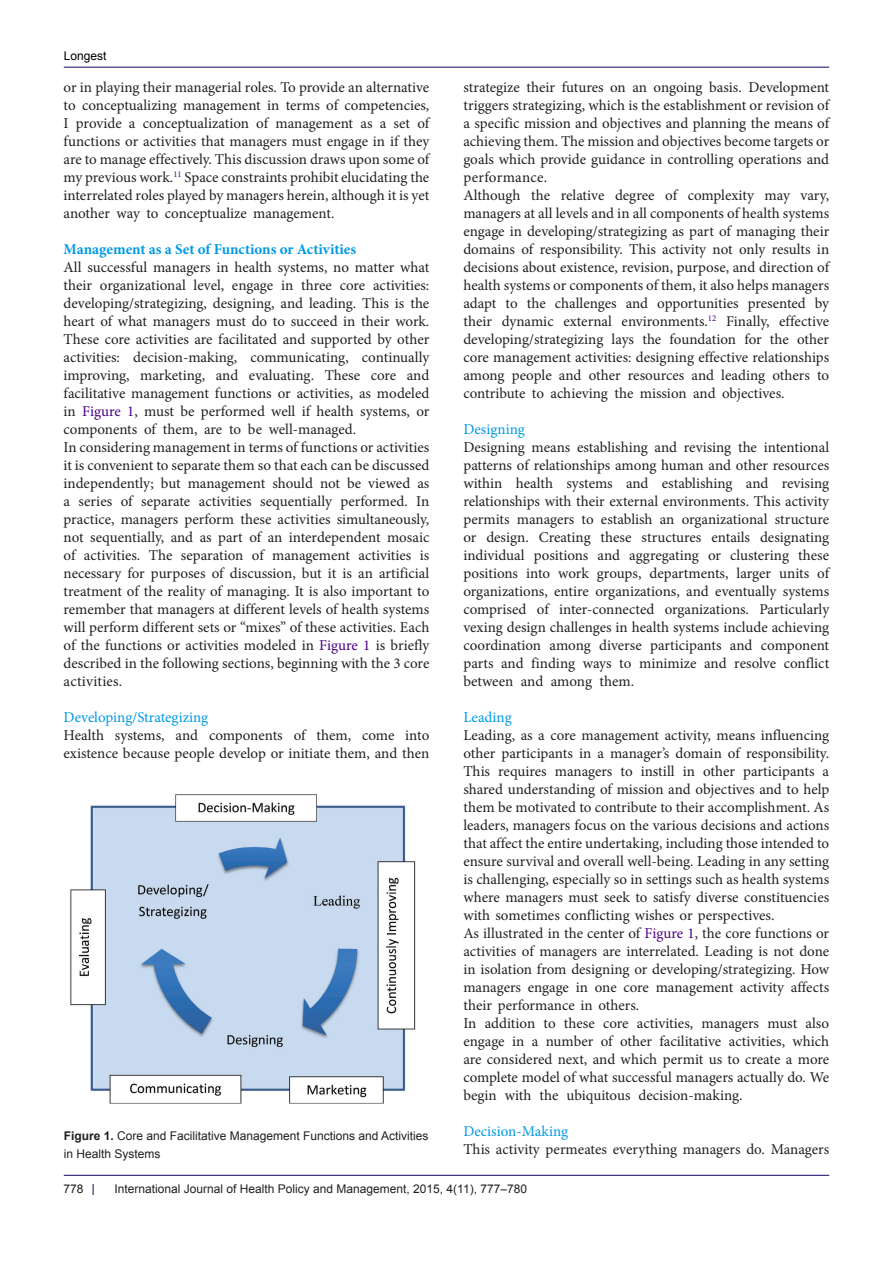
<style>
.page{position:relative;width:893px;height:1263px;background:#fff}
.page>*{position:absolute;margin:0;border:0;box-sizing:border-box;transform-origin:0 0}
.t1{font:15px/18px "Minion Pro";color:#231f20;text-align:justify}
.t2{font:15px "Minion Pro";color:#0099e5}
.t3{font:700 15px "Minion Pro";color:#0099e5}
.t4{font:12px/18px "Arial";color:#231f20}
.t5{font:12px "Arial";color:#000001}
.s1{color:#4b0082}
.s2{font-weight:700}
</style>
<div class="page">
<hr style="left:64px;top:1175px;width:765px;height:1px;background:#190066">
<hr style="left:64px;top:67px;width:765px;height:1px;background:#190066">
<img style="left:70px;top:794px;width:346px;height:310px">
<p class="t5" style="left:64px;top:48px;width:44px">Longest</p>
<p class="t1" style="left:64px;top:78px;width:367px">or in playing their managerial roles. To provide an alternative to conceptualizing management in terms of competencies, I provide a conceptualization of management as a set of functions or activities that managers must engage in if they are to manage effectively. This discussion draws upon some of my previous work.<sup>11</sup> Space constraints prohibit elucidating the interrelated roles played by managers herein, although it is yet another way to conceptualize management.</p>
<p class="t3" style="left:64px;top:239px;width:294px">Management as a Set of Functions or Activities</p>
<p class="t1" style="left:64px;top:258px;width:367px">All successful managers in health systems, no matter what their organizational level, engage in three core activities: developing/strategizing, designing, and leading. This is the heart of what managers must do to succeed in their work.<br>These core activities are facilitated and supported by other activities: decision-making, communicating, continually improving, marketing, and evaluating. These core and facilitative management functions or activities, as modeled in <span class="s1">Figure 1</span>, must be performed well if health systems, or components of them, are to be well-managed.</p>
<p class="t1" style="left:64px;top:438px;width:367px">In considering management in terms of functions or activities it is convenient to separate them so that each can be discussed independently; but management should not be viewed as a series of separate activities sequentially performed. In practice, managers perform these activities simultaneously, not sequentially, and as part of an interdependent mosaic of activities. The separation of management activities is necessary for purposes of discussion, but it is an artificial treatment of the reality of managing. It is also important to remember that managers at different levels of health systems will perform different sets or “mixes” of these activities. Each of the functions or activities modeled in <span class="s1">Figure 1</span> is briefly described in the following sections, beginning with the 3 core activities.</p>
<p class="t2" style="left:64px;top:707px;width:146px">Developing/Strategizing</p>
<p class="t1" style="left:64px;top:726px;width:367px">Health systems, and components of them, come into existence because people develop or initiate them, and then</p>
<p class="t4" style="left:64px;top:1126px;width:366px"><span class="s2">Figure 1.</span> Core and Facilitative Management Functions and Activities in Health Systems</p>
<p class="t1" style="left:463px;top:78px;width:367px">strategize their futures on an ongoing basis. Development triggers strategizing, which is the establishment or revision of a specific mission and objectives and planning the means of achieving them. The mission and objectives become targets or goals which provide guidance in controlling operations and performance.</p>
<p class="t1" style="left:463px;top:186px;width:367px">Although the relative degree of complexity may vary, managers at all levels and in all components of health systems engage in developing/strategizing as part of managing their domains of responsibility. This activity not only results in decisions about existence, revision, purpose, and direction of health systems or components of them, it also helps managers adapt to the challenges and opportunities presented by their dynamic external environments.<sup>12</sup> Finally, effective developing/strategizing lays the foundation for the other core management activities: designing effective relationships among people and other resources and leading others to contribute to achieving the mission and objectives.</p>
<p class="t2" style="left:463px;top:419px;width:63px">Designing</p>
<p class="t1" style="left:463px;top:438px;width:367px">Designing means establishing and revising the intentional patterns of relationships among human and other resources within health systems and establishing and revising relationships with their external environments. This activity permits managers to establish an organizational structure or design. Creating these structures entails designating individual positions and aggregating or clustering these positions into work groups, departments, larger units of organizations, entire organizations, and eventually systems comprised of inter-connected organizations. Particularly vexing design challenges in health systems include achieving coordination among diverse participants and component parts and finding ways to minimize and resolve conflict between and among them.</p>
<p class="t2" style="left:463px;top:707px;width:50px">Leading</p>
<p class="t1" style="left:463px;top:726px;width:367px">Leading, as a core management activity, means influencing other participants in a manager’s domain of responsibility.<br>This requires managers to instill in other participants a shared understanding of mission and objectives and to help them be motivated to contribute to their accomplishment. As leaders, managers focus on the various decisions and actions that affect the entire undertaking, including those intended to ensure survival and overall well-being. Leading in any setting is challenging, especially so in settings such as health systems where managers must seek to satisfy diverse constituencies with sometimes conflicting wishes or perspectives.</p>
<p class="t1" style="left:463px;top:924px;width:367px">As illustrated in the center of <span class="s1">Figure 1</span>, the core functions or activities of managers are interrelated. Leading is not done in isolation from designing or developing/strategizing. How managers engage in one core management activity affects their performance in others.</p>
<p class="t1" style="left:463px;top:1014px;width:367px">In addition to these core activities, managers must also engage in a number of other facilitative activities, which are considered next, and which permit us to create a more complete model of what successful managers actually do. We begin with the ubiquitous decision-making.</p>
<p class="t2" style="left:463px;top:1121px;width:106px">Decision-Making</p>
<p class="t1" style="left:463px;top:1140px;width:367px">This activity permeates everything managers do. Managers</p>
<p class="t4" style="left:64px;top:1179px;width:22px">778</p>
<p class="t4" style="left:114px;top:1179px;width:414px">International Journal of Health Policy and Management, 2015, 4(11), 777–780</p>
</div>
